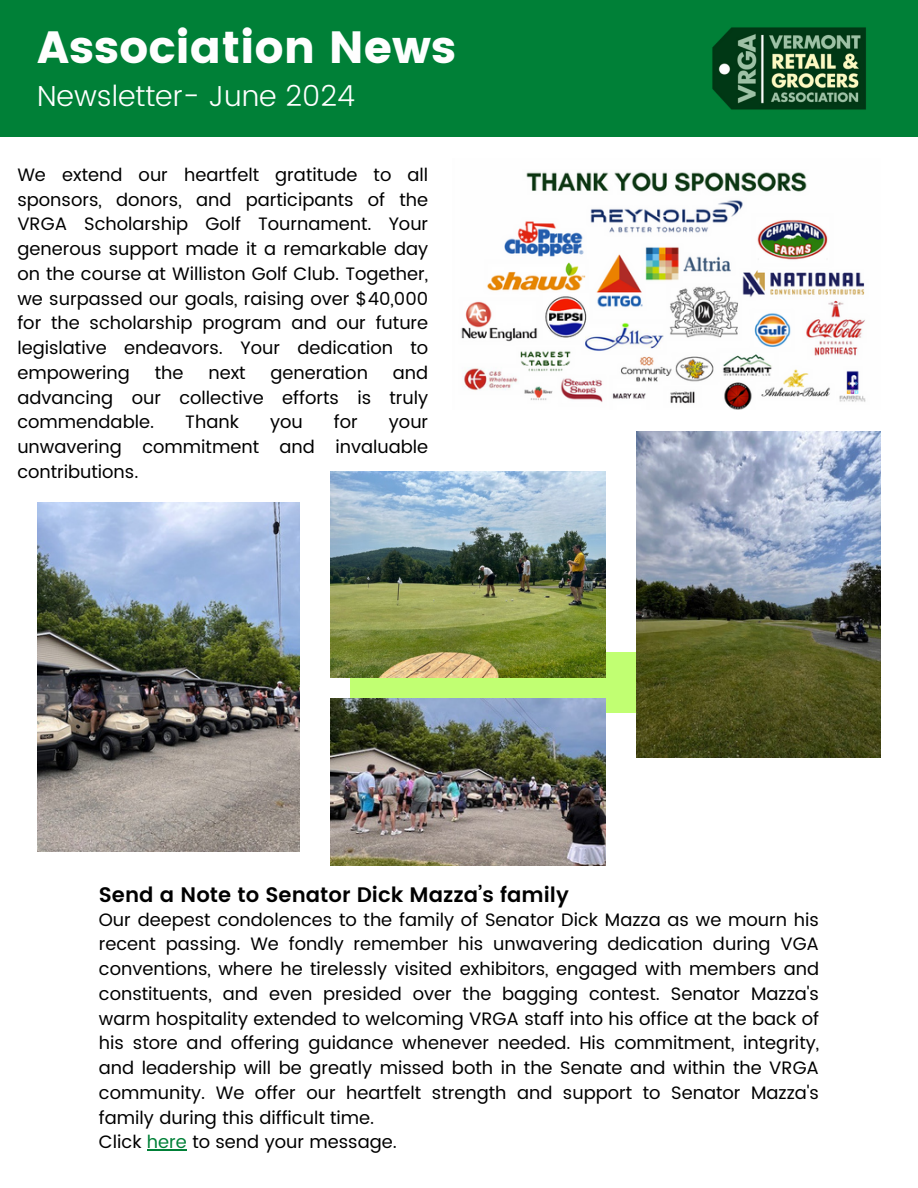
<style>
.page{position:relative;width:918px;height:1188px;background:#fff}
.page>*{position:absolute;margin:0;border:0;box-sizing:border-box;transform-origin:0 0}
.t1{font:45px "Poppins";color:#fefefe}
.t2{font:300 28.8px "Poppins";color:#fff}
.t3{font:600 21px "Poppins";color:#000}
.t4{font:18px/24.8px "Poppins";color:#000;text-align:justify}
.s1{color:#008037}
</style>
<div class="page">
<div style="left:0;top:0;width:918px;height:137px;background:#008037"></div>
<img style="left:712px;top:27px;width:154px;height:83px">
<div style="left:350px;top:652px;width:439px;height:61px;background:#c1ff72"></div>
<img style="left:461px;top:172px;width:405px;height:237px">
<img style="left:37px;top:503px;width:262px;height:348px">
<img style="left:331px;top:471px;width:274px;height:206px">
<img style="left:637px;top:431px;width:244px;height:326px">
<img style="left:331px;top:699px;width:274px;height:166px">
<hr style="left:147px;top:1150px;width:40px;height:1px;background:#008037">
<p class="t1" style="left:37px;top:21px;width:421px">Association News</p>
<h3 class="t2" style="left:37px;top:79px;width:320px">Newsletter- June 2024</h3>
<p class="t4" style="left:17px;top:162px;width:412px">We extend our heartfelt gratitude to all sponsors, donors, and participants of the VRGA Scholarship Golf Tournament. Your generous support made it a remarkable day on the course at Williston Golf Club. Together, we surpassed our goals, raising over $40,000 for the scholarship program and our future legislative endeavors. Your dedication to empowering</p>
<p class="t4" style="left:155px;top:360px;width:30px">the</p>
<p class="t4" style="left:208px;top:360px;width:39px">next</p>
<p class="t4" style="left:271px;top:360px;width:99px">generation</p>
<p class="t4" style="left:17px;top:360px;width:412px;text-indent:375px">and advancing our collective efforts is truly commendable.</p>
<p class="t4" style="left:185px;top:410px;width:55px">Thank</p>
<p class="t4" style="left:270px;top:410px;width:34px">you</p>
<p class="t4" style="left:334px;top:410px;width:25px">for</p>
<p class="t4" style="left:17px;top:410px;width:412px;text-indent:372px">your unwavering commitment and invaluable contributions.</p>
<p class="t3" style="left:99px;top:883px;width:471px">Send a Note to Senator Dick Mazza’s family</p>
<p class="t4" style="left:99px;top:907px;width:722px">Our deepest condolences to the family of Senator Dick Mazza as we mourn his recent passing. We fondly remember his unwavering dedication during VGA conventions, where he tirelessly visited exhibitors, engaged with members and constituents, and even presided over the bagging contest. Senator Mazza's warm hospitality extended to welcoming VRGA staff into his office at the back of his store and offering guidance whenever needed. His commitment, integrity, and leadership will be greatly missed both in the Senate and within the VRGA community. We offer our heartfelt strength and support to Senator Mazza's family during this difficult time.</p>
<p class="t4" style="left:99px;top:1130px;width:300px">Click <span class="s1">here</span> to send your message.</p>
</div>
